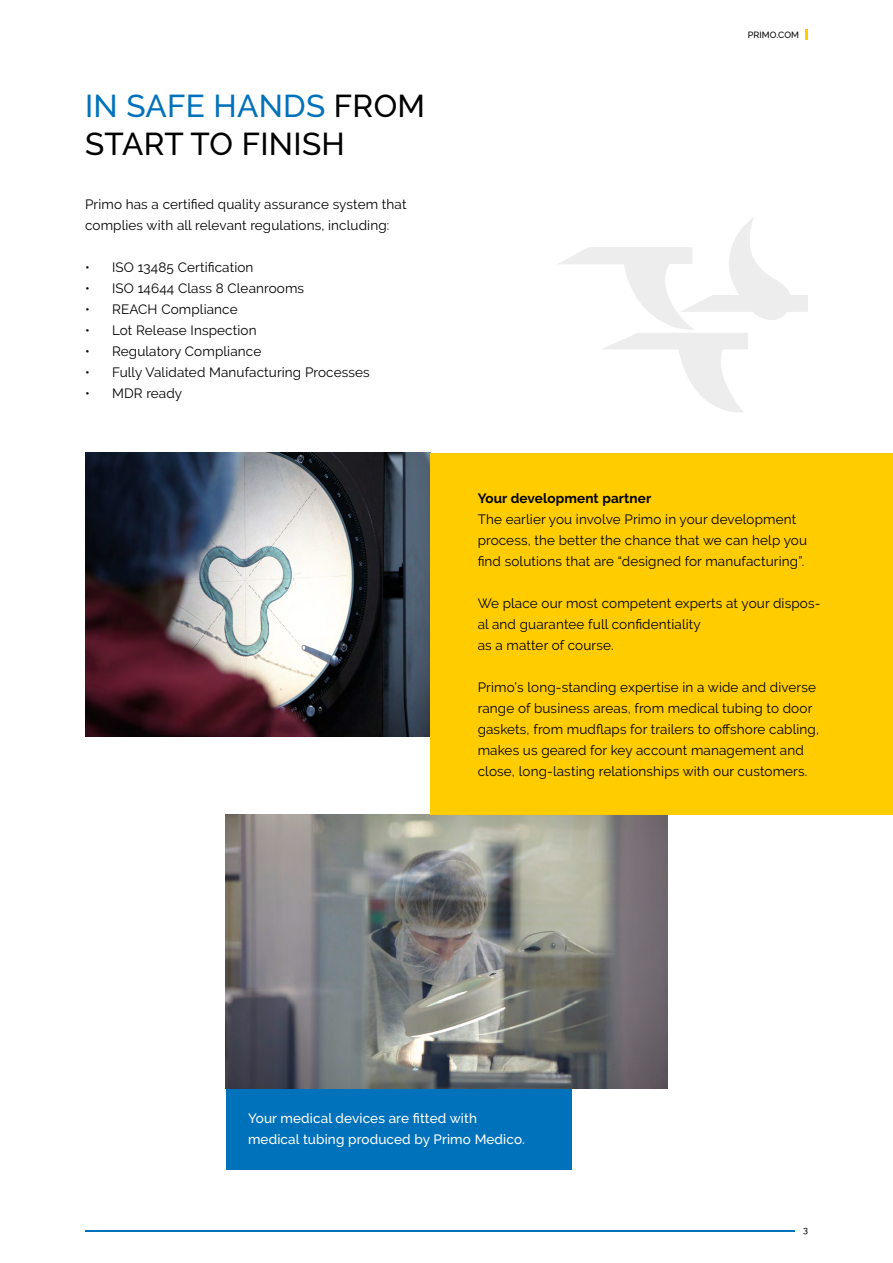
<style>
.page{position:relative;width:893px;height:1263px;background:#fff}
.page>*{position:absolute;margin:0;border:0;box-sizing:border-box;transform-origin:0 0}
.t1{font:500 31.5px/37.8px "Raleway";letter-spacing:.01em;color:#000}
.t2{font:13.5px/21px "Raleway";letter-spacing:.01em;color:#000}
.t3{font:500 13.5px/21px "Raleway";letter-spacing:.01em;color:#fff}
.t4{font:700 13.5px "Raleway";letter-spacing:.01em;color:#000}
.t5{font:500 9px "Raleway";letter-spacing:.01em;color:#000}
.s1{color:#0072bb}
</style>
<div class="page">
<hr style="left:85px;top:1230px;width:710px;height:2px;background:#0072bb">
<img style="left:226px;top:814px;width:441px;height:275px">
<img style="left:85px;top:453px;width:346px;height:283px">
<svg style="left:805px;top:30px;width:3px;height:10px"></svg>
<div style="left:226px;top:1089px;width:346px;height:80px;background:#0072bb"></div>
<div style="left:431px;top:453px;width:462px;height:361px;background:#fc0"></div>
<svg style="left:559px;top:218px;width:249px;height:194px"></svg>
<h1 class="t1" style="left:85px;top:87px;width:342px"><span class="s1">IN SAFE HANDS</span> FROM<br>START TO FINISH</h1>
<p class="t2" style="left:85px;top:194px;width:323px">Primo has a certified quality assurance system that complies with all relevant regulations, including:</p>
<p class="t2" style="left:85px;top:257px;width:170px">• ISO 13485 Certification</p>
<p class="t2" style="left:85px;top:278px;width:221px">• ISO 14644 Class 8 Cleanrooms</p>
<p class="t2" style="left:85px;top:299px;width:154px">• REACH Compliance</p>
<p class="t2" style="left:85px;top:320px;width:173px">• Lot Release Inspection</p>
<p class="t2" style="left:85px;top:341px;width:178px">• Regulatory Compliance</p>
<p class="t2" style="left:85px;top:362px;width:286px">• Fully Validated Manufacturing Processes</p>
<p class="t2" style="left:85px;top:383px;width:99px">• MDR ready</p>
<p class="t5" style="left:748px;top:30px;width:53px">PRIMO.COM</p>
<p class="t4" style="left:478px;top:490px;width:175px">Your development partner</p>
<p class="t2" style="left:478px;top:509px;width:331px">The earlier you involve Primo in your development process, the better the chance that we can help you find solutions that are “designed for manufacturing”.</p>
<p class="t2" style="left:478px;top:593px;width:344px">We place our most competent experts at your dispos&shy;al and guarantee full confidentiality<br>as a matter of course.</p>
<p class="t2" style="left:478px;top:677px;width:343px">Primo’s long-standing expertise in a wide and diverse range of business areas, from medical tubing to door gaskets, from mudflaps for trailers to offshore cabling, makes us geared for key account management and close, long-lasting relationships with our customers.</p>
<p class="t3" style="left:248px;top:1108px;width:278px">Your medical devices are fitted with medical tubing produced by Primo Medico.</p>
<p class="t5" style="left:803px;top:1225px;width:6px">3</p>
</div>
